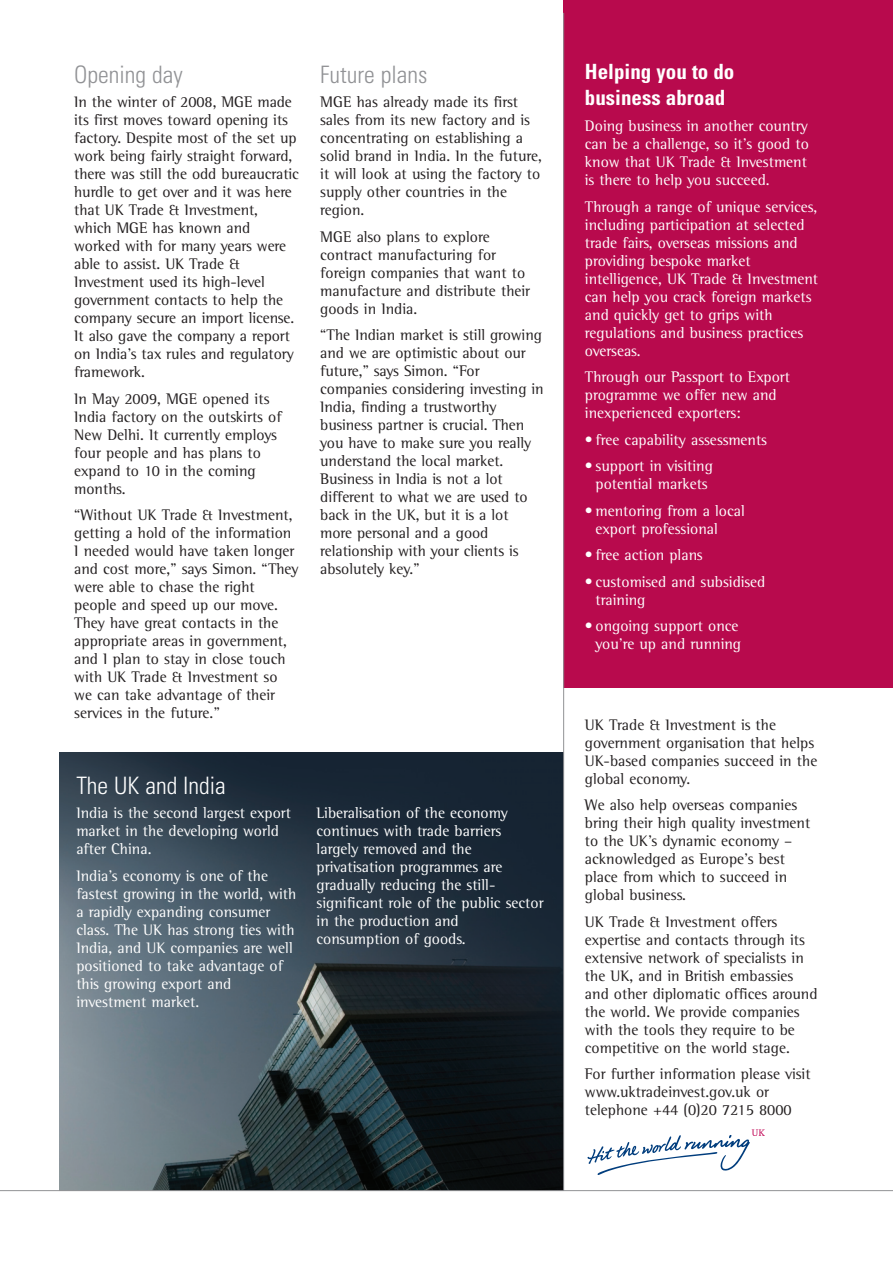
<style>
.page{position:relative;width:893px;height:1263px;background:#fff}
.page>*{position:absolute;margin:0;border:0;box-sizing:border-box;transform-origin:0 0}
.t1{font:300 condensed 24px "Univers";color:#919295}
.t2{font:300 condensed 24px "Univers";color:#fff}
.t3{font:700 condensed 21px/25.5px "Univers";color:#fff}
.t4{font:15.75px/18px "Rotis Semi Serif";color:#231f20}
.t5{font:15.75px/18px "Rotis Semi Serif";color:#fff}
</style>
<div class="page">
<img style="left:59px;top:753px;width:504px;height:437px">
<hr style="left:0;top:1190px;width:893px;height:1px;background:#919295">
<div style="left:564px;top:0;width:329px;height:687px;background:#b80a4d"></div>
<hr style="left:563px;top:13px;width:1px;height:1178px;background:#919295">
<svg style="left:587px;top:1129px;width:178px;height:46px"></svg>
<h1 class="t1" style="left:74px;top:65px;width:110px">Opening day</h1>
<p class="t4" style="left:74px;top:94px;width:226px">In the winter of 2008, MGE made its first moves toward opening its factory. Despite most of the set up work being fairly straight forward, there was still the odd bureaucratic hurdle to get over and it was here that UK Trade &amp; Investment, which MGE has known and worked with for many years were able to assist. UK Trade &amp;<br>Investment used its high-level government contacts to help the company secure an import license.<br>It also gave the company a report on India’s tax rules and regulatory framework.</p>
<p class="t4" style="left:74px;top:391px;width:209px">In May 2009, MGE opened its<br>India factory on the outskirts of<br>New Delhi. It currently employs four people and has plans to expand to 10 in the coming months.</p>
<p class="t4" style="left:74px;top:507px;width:226px">“Without UK Trade &amp; Investment, getting a hold of the information<br>I needed would have taken longer and cost more,” says Simon. “They were able to chase the right people and speed up our move.<br>They have great contacts in the appropriate areas in government, and I plan to stay in close touch with UK Trade &amp; Investment so we can take advantage of their services in the future.”</p>
<h1 class="t1" style="left:320px;top:65px;width:109px">Future plans</h1>
<p class="t4" style="left:320px;top:94px;width:223px">MGE has already made its first sales from its new factory and is concentrating on establishing a solid brand in India. In the future, it will look at using the factory to supply other countries in the region.</p>
<p class="t4" style="left:320px;top:229px;width:211px">MGE also plans to explore contract manufacturing for foreign companies that want to manufacture and distribute their goods in India.</p>
<p class="t4" style="left:320px;top:327px;width:225px">“The Indian market is still growing and we are optimistic about our future,” says Simon. “For companies considering investing in<br>India, finding a trustworthy business partner is crucial. Then you have to make sure you really understand the local market.<br>Business in India is not a lot different to what we are used to back in the UK, but it is a lot more personal and a good relationship with your clients is absolutely key.”</p>
<h1 class="t2" style="left:76px;top:776px;width:151px">The UK and India</h1>
<p class="t5" style="left:76px;top:805px;width:216px">India is the second largest export market in the developing world after China.</p>
<p class="t5" style="left:76px;top:868px;width:221px">India’s economy is one of the fastest growing in the world, with a rapidly expanding consumer class. The UK has strong ties with<br>India, and UK companies are well positioned to take advantage of this growing export and investment market.</p>
<p class="t5" style="left:317px;top:805px;width:228px">Liberalisation of the economy continues with trade barriers largely removed and the privatisation programmes are gradually reducing the still&shy;significant role of the public sector in the production and consumption of goods.</p>
<h2 class="t3" style="left:585px;top:61px;width:151px">Helping you to do business abroad</h2>
<p class="t5" style="left:585px;top:119px;width:225px">Doing business in another country can be a challenge, so it's good to know that UK Trade &amp; Investment is there to help you succeed.</p>
<p class="t5" style="left:585px;top:199px;width:235px">Through a range of unique services, including participation at selected trade fairs, overseas missions and providing bespoke market intelligence, UK Trade &amp; Investment can help you crack foreign markets and quickly get to grips with regulations and business practices overseas.</p>
<p class="t5" style="left:585px;top:370px;width:207px">Through our Passport to Export programme we offer new and inexperienced exporters:</p>
<p class="t5" style="left:585px;top:432px;width:184px">• free capability assessments</p>
<p class="t5" style="left:585px;top:459px;width:129px;text-align:center">• support in visiting potential markets</p>
<p class="t5" style="left:595px;top:503px;width:151px;text-indent:-11px">• mentoring from a local export professional</p>
<p class="t5" style="left:585px;top:548px;width:119px">• free action plans</p>
<p class="t5" style="left:595px;top:574px;width:171px;text-indent:-11px">• customised and subsidised training</p>
<p class="t5" style="left:585px;top:619px;width:158px;text-align:right">• ongoing support once you're up and running</p>
<p class="t4" style="left:585px;top:717px;width:234px">UK Trade &amp; Investment is the government organisation that helps<br>UK-based companies succeed in the global economy.</p>
<p class="t4" style="left:585px;top:798px;width:227px">We also help overseas companies bring their high quality investment to the UK’s dynamic economy – acknowledged as Europe’s best place from which to succeed in global business.</p>
<p class="t4" style="left:585px;top:914px;width:234px">UK Trade &amp; Investment offers expertise and contacts through its extensive network of specialists in the UK, and in British embassies and other diplomatic offices around the world. We provide companies with the tools they require to be competitive on the world stage.</p>
<p class="t4" style="left:585px;top:1067px;width:227px">For further information please visit www.uktradeinvest.gov.uk or telephone +44 (0)20 7215 8000</p>
</div>
